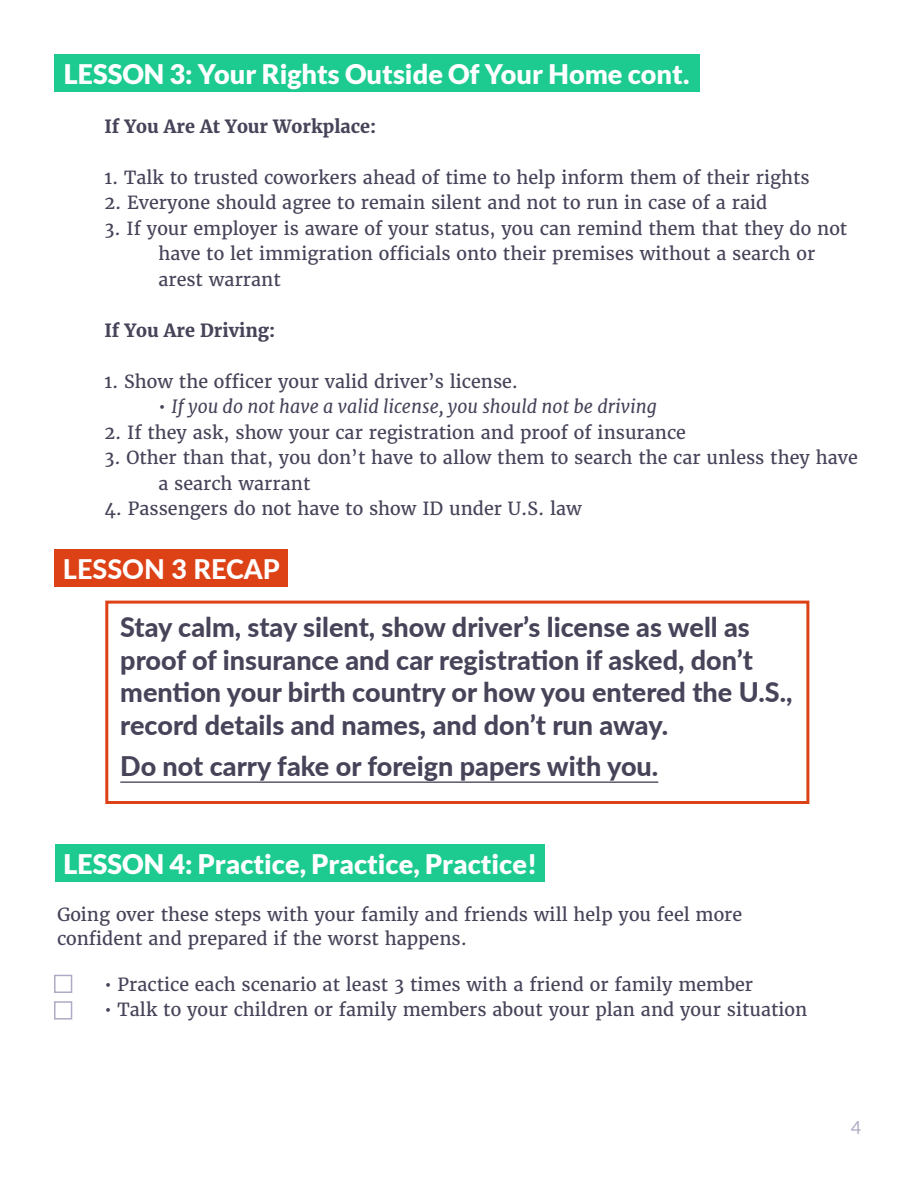
<style>
.page{position:relative;width:918px;height:1188px;background:#fff}
.page>*{position:absolute;margin:0;border:0;box-sizing:border-box;transform-origin:0 0}
.Paragraph_Style_1{font:800 27px/32.4px "Lato";color:#474359}
.title_2{font:900 27px "Lato";color:#fff}
.Paragraph_Style_1-2{font:800 27px "Lato";color:#fff}
.body-bullet{font:18px/25.5px "Merriweather";color:#474359}
.Paragraph_Style_1-3{font:18px/24px "Merriweather";color:#474359}
.body-bullet-2{font:italic 18px "Merriweather";color:#474359}
.body-bullet-3{font:700 18px "Merriweather";color:#474359}
.t1{font:18px "Lato";color:#b0abc5}
.s1{font-style:normal}
</style>
<div class="page">
<div style="left:54px;top:54px;width:645px;height:37px;background:#1dcb90"></div>
<hr style="left:120px;top:781px;width:538px;height:2px;background:#474359">
<div style="left:105px;top:601px;width:704px;height:203px;border:3px solid #dd4116"></div>
<div style="left:56px;top:844px;width:489px;height:38px;background:#1dcb90"></div>
<div style="left:54px;top:975px;width:18px;height:18px;border:2px solid #b0abc5"></div>
<div style="left:54px;top:1001px;width:18px;height:19px;border:2px solid #b0abc5"></div>
<div style="left:54px;top:549px;width:234px;height:38px;background:#dd4116"></div>
<p class="title_2" style="left:64px;top:58px;width:627px">LESSON 3: Your Rights Outside Of Your Home cont.</p>
<p class="body-bullet-3" style="left:104px;top:114px;width:273px">If You Are At Your Workplace:</p>
<p class="body-bullet" style="left:104px;top:164px;width:707px">1. Talk to trusted coworkers ahead of time to help inform them of their rights</p>
<p class="body-bullet" style="left:104px;top:190px;width:664px">2. Everyone should agree to remain silent and not to run in case of a raid</p>
<p class="body-bullet" style="left:158px;top:215px;width:690px;text-indent:-54px">3. If your employer is aware of your status, you can remind them that they do not have to let immigration officials onto their premises without a search or</p>
<p class="body-bullet" style="left:158px;top:266px;width:124px">arest warrant</p>
<p class="body-bullet-3" style="left:104px;top:318px;width:173px">If You Are Driving:</p>
<p class="body-bullet" style="left:104px;top:368px;width:415px">1. Show the officer your valid driver’s license.</p>
<p class="body-bullet-2" style="left:158px;top:395px;width:500px"><span class="s1">•</span> If you do not have a valid license, you should not be driving</p>
<p class="body-bullet" style="left:104px;top:419px;width:583px">2. If they ask, show your car registration and proof of insurance</p>
<p class="body-bullet" style="left:158px;top:445px;width:701px;text-indent:-54px">3. Other than that, you don’t have to allow them to search the car unless they have a search warrant</p>
<p class="body-bullet" style="left:104px;top:496px;width:479px">4. Passengers do not have to show ID under U.S. law</p>
<p class="Paragraph_Style_1-2" style="left:63px;top:549px;width:218px">LESSON 3 RECAP</p>
<p class="Paragraph_Style_1" style="left:120px;top:610px;width:674px">Stay calm, stay silent, show driver’s license as well as proof of insurance and car registration if asked, don’t mention your birth country or how you entered the U.S., record details and names, and don’t run away.</p>
<p class="Paragraph_Style_1" style="left:120px;top:749px;width:539px">Do not carry fake or foreign papers with you.</p>
<p class="title_2" style="left:64px;top:848px;width:475px">LESSON 4: Practice, Practice, Practice!</p>
<p class="Paragraph_Style_1-3" style="left:57px;top:903px;width:687px">Going over these steps with your family and friends will help you feel more confident and prepared if the worst happens.</p>
<p class="body-bullet" style="left:104px;top:971px;width:650px">• Practice each scenario at least 3 times with a friend or family member</p>
<p class="body-bullet" style="left:104px;top:997px;width:704px">• Talk to your children or family members about your plan and your situation</p>
<p class="t1" style="left:851px;top:1117px;width:12px">4</p>
</div>
